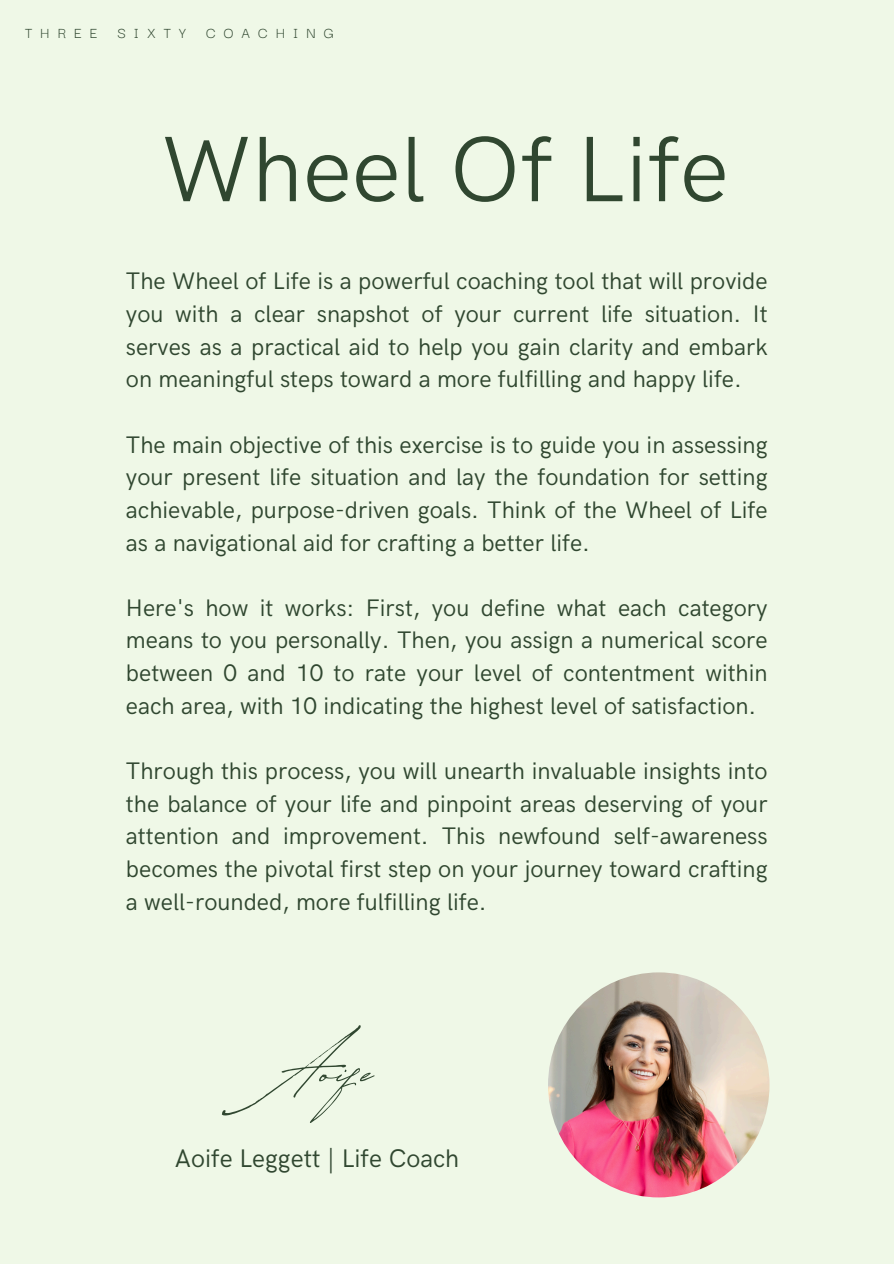
<style>
.page{position:relative;width:894px;height:1264px;background:#fff}
.page>*{position:absolute;margin:0;border:0;box-sizing:border-box;transform-origin:0 0}
.t1{font:128.1px "Buongiorno Rastellino Cyr Script";color:#304730}
.t2{font:93.15px "HK Grotesk Pro";color:#304730}
.t3{font:25.5px "HK Grotesk";color:#304730}
.t4{font:24px/32.7px "HK Grotesk";color:#304730;text-align:justify}
.t5{font:16.2px "Darker Grotesque";letter-spacing:.5em;color:#304730}
</style>
<div class="page">
<div style="left:0;top:0;width:893px;height:1263px;background:#eff8e7"></div>
<img style="left:548px;top:972px;width:221px;height:225px;border-radius:50%">
<h3 class="t5" style="left:25px;top:21px;width:310px">THREE SIXTY COACHING</h3>
<h3 class="t2" style="left:161px;top:117px;width:568px">Wheel Of Life</h3>
<p class="t4" style="left:126px;top:266px;width:643px">The Wheel of Life is a powerful coaching tool that will provide you with a clear snapshot of your current life situation. It serves as a practical aid to help you gain clarity and embark on meaningful steps toward a more fulfilling and happy life.</p>
<h2 class="t4" style="left:126px;top:429px;width:643px">The main objective of this exercise is to guide you in assessing your present life situation and lay the foundation for setting achievable, purpose-driven goals. Think of the Wheel of Life as a navigational aid for crafting a better life.</h2>
<h3 class="t4" style="left:126px;top:592px;width:643px">Here's how it works: First, you define what each category means to you personally. Then, you assign a numerical score between 0 and 10 to rate your level of contentment within each area, with 10 indicating the highest level of satisfaction.</h3>
<h3 class="t4" style="left:126px;top:755px;width:643px">Through this process, you will unearth invaluable insights into the balance of your life and pinpoint areas deserving of your attention and improvement. This newfound self-awareness becomes the pivotal first step on your journey toward crafting a well-rounded, more fulfilling life.</h3>
<h1 class="t1" style="left:209px;top:987px;width:166px">Aoife</h1>
<h3 class="t3" style="left:175px;top:1143px;width:286px">Aoife Leggett | Life Coach</h3>
</div>
